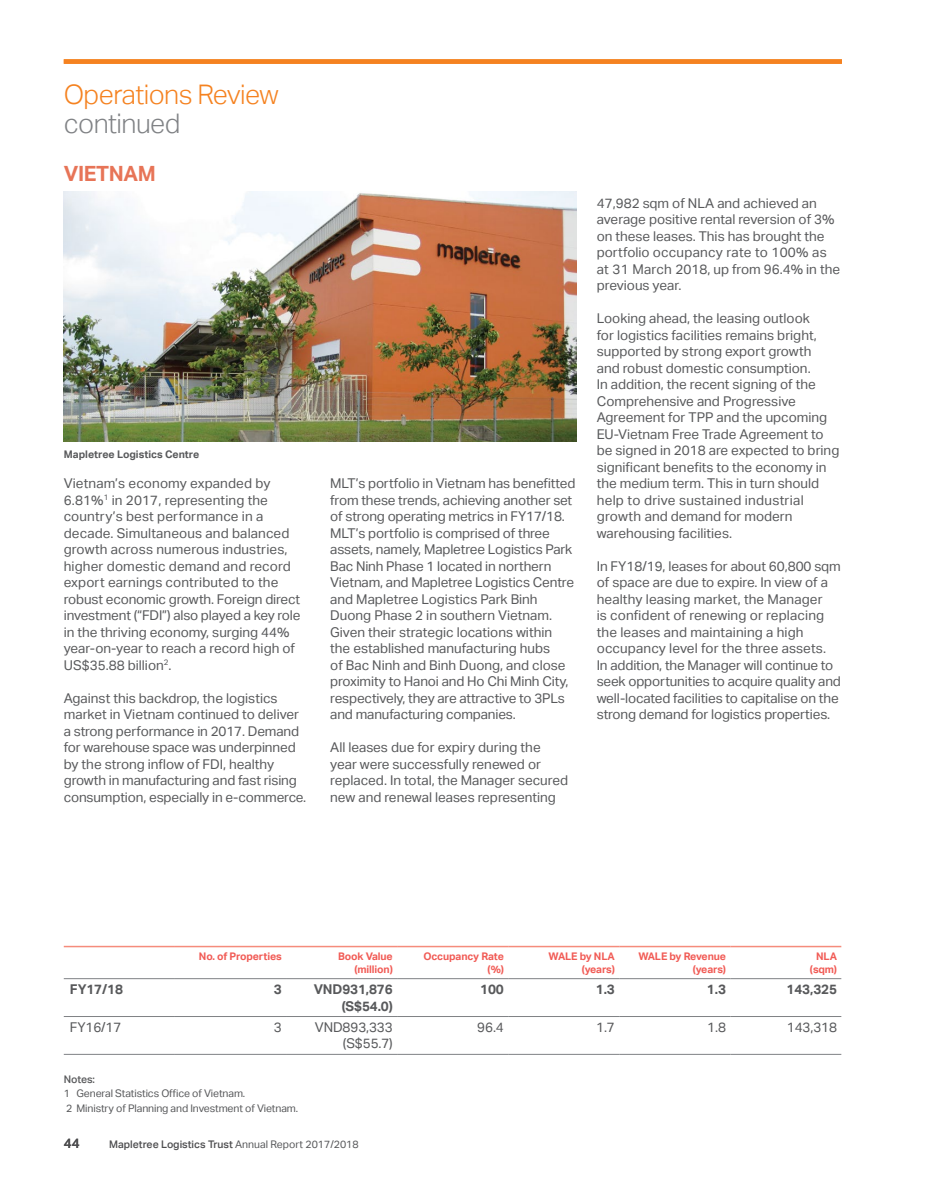
<style>
.page{position:relative;width:927px;height:1191px;background:#fff}
.page>*{position:absolute;margin:0;border:0;box-sizing:border-box;transform-origin:0 0}
.t1{font:300 27px "Aktiv Grotesk";letter-spacing:-.02em;color:#f58220}
.t2{font:300 27px "Aktiv Grotesk";letter-spacing:-.02em;color:#808285}
.t3{font:700 21px "Aktiv Grotesk";letter-spacing:-.02em;color:#e77457}
.t4{font:13.5px/16.5px "Aktiv Grotesk";color:#58595b}
.t5{font:700 13.5px/16.2px "Aktiv Grotesk";letter-spacing:-.01em;color:#58595b;text-align:right}
.t6{font:500 13.5px "Aktiv Grotesk";color:#4d4d4f}
.t7{font:700 10.5px/12.6px "Aktiv Grotesk";letter-spacing:-.01em;color:#f15b55;text-align:right}
.t8{font:10.5px/14.1px "Aktiv Grotesk";letter-spacing:-.01em;color:#58595b}
.t9{font:500 10.5px "Aktiv Grotesk";color:#4d4d4f}
.t10{font:700 10.5px "Aktiv Grotesk";color:#58595b}
.t11{font:500 10.5px "Aktiv Grotesk";letter-spacing:-.01em;color:#58595b}
.s1{font-weight:400;color:#58595b}
</style>
<div class="page">
<img style="left:64px;top:191px;width:513px;height:251px">
<hr style="left:64px;top:978px;width:111px;height:1px;background:#808285">
<hr style="left:175px;top:978px;width:111px;height:1px;background:#808285">
<hr style="left:286px;top:978px;width:111px;height:1px;background:#808285">
<hr style="left:397px;top:978px;width:111px;height:1px;background:#808285">
<hr style="left:508px;top:978px;width:111px;height:1px;background:#808285">
<hr style="left:619px;top:978px;width:111px;height:1px;background:#808285">
<hr style="left:730px;top:978px;width:111px;height:1px;background:#808285">
<hr style="left:64px;top:1016px;width:111px;height:1px;background:#808285">
<hr style="left:175px;top:1016px;width:111px;height:1px;background:#808285">
<hr style="left:286px;top:1016px;width:111px;height:1px;background:#808285">
<hr style="left:397px;top:1016px;width:111px;height:1px;background:#808285">
<hr style="left:508px;top:1016px;width:111px;height:1px;background:#808285">
<hr style="left:619px;top:1016px;width:111px;height:1px;background:#808285">
<hr style="left:730px;top:1016px;width:111px;height:1px;background:#808285">
<hr style="left:64px;top:1054px;width:111px;height:1px;background:#808285">
<hr style="left:175px;top:1054px;width:111px;height:1px;background:#808285">
<hr style="left:286px;top:1054px;width:111px;height:1px;background:#808285">
<hr style="left:397px;top:1054px;width:111px;height:1px;background:#808285">
<hr style="left:508px;top:1054px;width:111px;height:1px;background:#808285">
<hr style="left:619px;top:1054px;width:111px;height:1px;background:#808285">
<hr style="left:730px;top:1054px;width:111px;height:1px;background:#808285">
<hr style="left:64px;top:945px;width:111px;height:2px;background:#f58c7c">
<hr style="left:175px;top:945px;width:111px;height:2px;background:#f58c7c">
<hr style="left:286px;top:945px;width:111px;height:2px;background:#f58c7c">
<hr style="left:397px;top:945px;width:111px;height:2px;background:#f58c7c">
<hr style="left:508px;top:945px;width:111px;height:2px;background:#f58c7c">
<hr style="left:619px;top:945px;width:111px;height:2px;background:#f58c7c">
<hr style="left:730px;top:945px;width:111px;height:2px;background:#f58c7c">
<div style="left:64px;top:59px;width:778px;height:5px;background:#f58220"></div>
<h1 class="t1" style="left:64px;top:79px;width:216px">Operations Review</h1>
<h1 class="t2" style="left:64px;top:108px;width:118px">continued</h1>
<h2 class="t3" style="left:64px;top:161px;width:94px">VIETNAM</h2>
<p class="t10" style="left:64px;top:448px;width:137px">Mapletree Logistics Centre</p>
<p class="t4" style="left:64px;top:475px;width:238px">Vietnam’s economy expanded by 6.81%<sup>1</sup> in 2017, representing the country’s best performance in a decade. Simultaneous and balanced growth across numerous industries, higher domestic demand and record export earnings contributed to the robust economic growth. Foreign direct investment (“FDI”) also played a key role in the thriving economy, surging 44% year-on-year to reach a record high of US$35.88 billion<sup>2</sup>.</p>
<p class="t4" style="left:64px;top:690px;width:244px">Against this backdrop, the logistics market in Vietnam continued to deliver a strong performance in 2017. Demand for warehouse space was underpinned by the strong inflow of FDI, healthy growth in manufacturing and fast rising consumption, especially in e-commerce.</p>
<p class="t4" style="left:330px;top:475px;width:247px">MLT’s portfolio in Vietnam has benefitted from these trends, achieving another set of strong operating metrics in FY17/18.<br>MLT’s portfolio is comprised of three assets, namely, Mapletree Logistics Park Bac Ninh Phase 1 located in northern Vietnam, and Mapletree Logistics Centre and Mapletree Logistics Park Binh Duong Phase 2 in southern Vietnam.<br>Given their strategic locations within the established manufacturing hubs<br>of Bac Ninh and Binh Duong, and close proximity to Hanoi and Ho Chi Minh City, respectively, they are attractive to 3PLs and manufacturing companies.</p>
<p class="t4" style="left:330px;top:739px;width:239px">All leases due for expiry during the year were successfully renewed or replaced. In total, the Manager secured new and renewal leases representing</p>
<p class="t4" style="left:597px;top:195px;width:245px">47,982 sqm of NLA and achieved an average positive rental reversion of 3% on these leases. This has brought the portfolio occupancy rate to 100% as at 31 March 2018, up from 96.4% in the previous year.</p>
<p class="t4" style="left:597px;top:310px;width:244px">Looking ahead, the leasing outlook<br>for logistics facilities remains bright, supported by strong export growth<br>and robust domestic consumption.<br>In addition, the recent signing of the Comprehensive and Progressive Agreement for TPP and the upcoming EU-Vietnam Free Trade Agreement to be signed in 2018 are expected to bring significant benefits to the economy in the medium term. This in turn should help to drive sustained industrial growth and demand for modern warehousing facilities.</p>
<p class="t4" style="left:597px;top:557px;width:246px">In FY18/19, leases for about 60,800 sqm of space are due to expire. In view of a healthy leasing market, the Manager<br>is confident of renewing or replacing the leases and maintaining a high occupancy level for the three assets.<br>In addition, the Manager will continue to seek opportunities to acquire quality and well-located facilities to capitalise on the strong demand for logistics properties.</p>
<p class="t7" style="left:199px;top:950px;width:84px">No. of Properties</p>
<p class="t7" style="left:338px;top:950px;width:56px">Book Value (million)</p>
<p class="t7" style="left:424px;top:950px;width:82px">Occupancy Rate (%)</p>
<p class="t7" style="left:549px;top:950px;width:68px">WALE by NLA (years)</p>
<p class="t7" style="left:638px;top:950px;width:89px">WALE by Revenue (years)</p>
<p class="t7" style="left:810px;top:950px;width:29px;text-align:center">NLA (sqm)</p>
<p class="t5" style="left:70px;top:981px;width:55px">FY17/18</p>
<p class="t5" style="left:274px;top:981px;width:9px">3</p>
<p class="t5" style="left:314px;top:981px;width:81px">VND931,876 (S$54.0)</p>
<p class="t5" style="left:480px;top:981px;width:25px">100</p>
<p class="t5" style="left:596px;top:981px;width:21px">1.3</p>
<p class="t5" style="left:707px;top:981px;width:21px">1.3</p>
<p class="t5" style="left:787px;top:981px;width:52px">143,325</p>
<p class="t4" style="left:70px;top:1019px;width:53px">FY16/17</p>
<p class="t4" style="left:274px;top:1019px;width:9px">3</p>
<p class="t4" style="left:315px;top:1019px;width:79px;text-align:right">VND893,333 (S$55.7)</p>
<p class="t4" style="left:477px;top:1019px;width:28px">96.4</p>
<p class="t4" style="left:596px;top:1019px;width:20px">1.7</p>
<p class="t4" style="left:707px;top:1019px;width:20px">1.8</p>
<p class="t4" style="left:787px;top:1019px;width:52px">143,318</p>
<p class="t11" style="left:64px;top:1073px;width:33px">Notes:</p>
<p class="t8" style="left:64px;top:1086px;width:236px">1 General Statistics Office of Vietnam.<br>2 Ministry of Planning and Investment of Vietnam.</p>
<p class="t6" style="left:64px;top:1135px;width:17px">44</p>
<p class="t9" style="left:109px;top:1138px;width:251px">Mapletree Logistics Trust <span class="s1">Annual Report 2017/2018</span></p>
</div>
